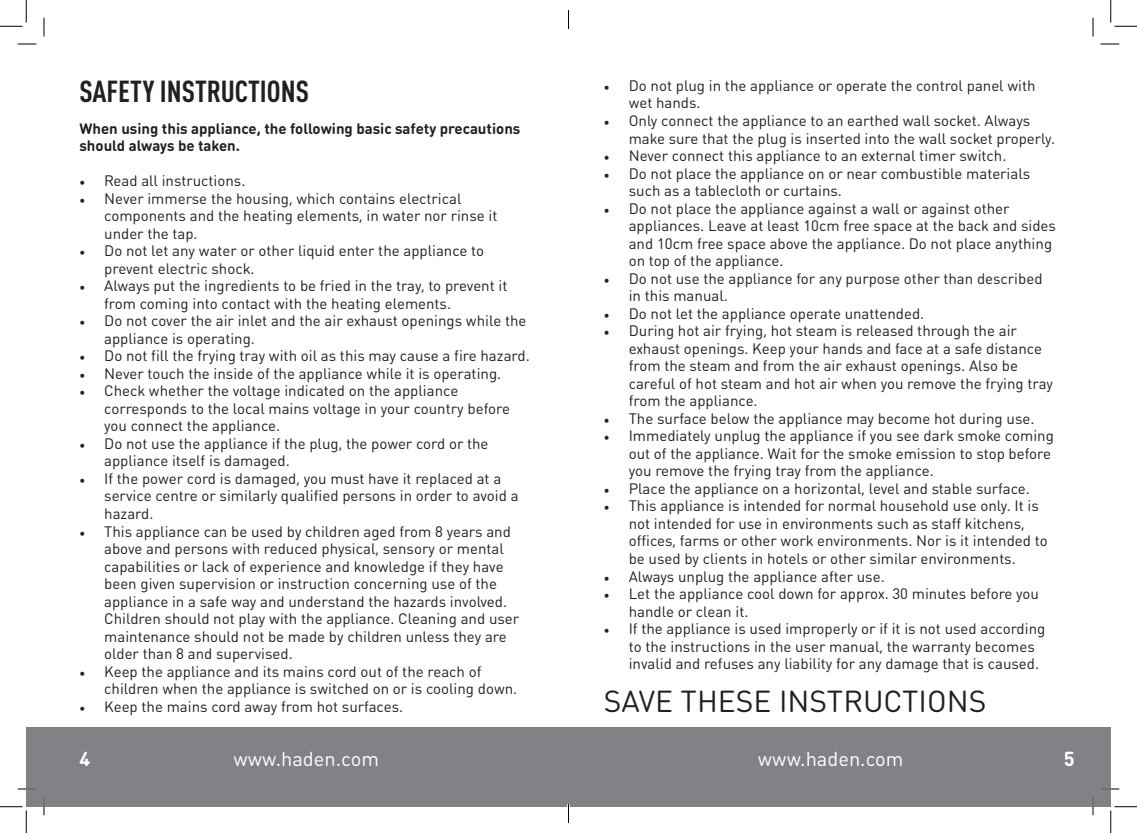
<style>
.page{position:relative;width:1137px;height:833px;background:#fff}
.page>*{position:absolute;margin:0;border:0;box-sizing:border-box;transform-origin:0 0}
.t1{font:30px "DIN Round Pro";color:#231f20}
.t2{font:700 condensed 30px "DINOT";color:#231f20}
.t3{font:20px "DIN Round Pro";color:#fff}
.t4{font:700 20px "DIN Round Pro";color:#fff}
.t5{font:15px/17.5px "DIN Round Pro";color:#231f20}
.t6{font:700 15px/17.5px "DIN Round Pro";color:#231f20}
.s1{font-family:"Minion Pro"}
</style>
<div class="page">
<div style="left:26px;top:726px;width:542px;height:80px;background:#808285"></div>
<div style="left:568px;top:726px;width:543px;height:80px;background:#808285"></div>
<svg style="left:18px;top:43px;width:18px;height:2px"></svg>
<svg style="left:1100px;top:43px;width:19px;height:2px"></svg>
<svg style="left:18px;top:788px;width:18px;height:1px"></svg>
<svg style="left:1101px;top:788px;width:18px;height:1px"></svg>
<svg style="left:43px;top:18px;width:2px;height:18px"></svg>
<svg style="left:43px;top:797px;width:2px;height:17px"></svg>
<svg style="left:1092px;top:18px;width:2px;height:18px"></svg>
<svg style="left:1092px;top:797px;width:2px;height:17px"></svg>
<svg style="left:0;top:0;width:27px;height:27px"></svg>
<svg style="left:0;top:806px;width:27px;height:26px"></svg>
<svg style="left:1110px;top:0;width:27px;height:27px"></svg>
<svg style="left:1110px;top:806px;width:27px;height:26px"></svg>
<svg style="left:568px;top:10px;width:1px;height:19px"></svg>
<svg style="left:568px;top:804px;width:1px;height:18px"></svg>
<p class="t2" style="left:79px;top:70px;width:231px">SAFETY INSTRUCTIONS</p>
<p class="t6" style="left:79px;top:119px;width:442px">When using this appliance, the following basic safety precautions should always be taken.</p>
<p class="t5" style="left:79px;top:171px;width:168px"><span class="s1">•</span> Read all instructions.</p>
<p class="t5" style="left:104px;top:189px;width:395px;text-indent:-25px"><span class="s1">•</span> Never immerse the housing, which contains electrical components and the heating elements, in water nor rinse it under the tap.</p>
<p class="t5" style="left:104px;top:241px;width:381px;text-indent:-25px"><span class="s1">•</span> Do not let any water or other liquid enter the appliance to prevent electric shock.</p>
<p class="t5" style="left:104px;top:276px;width:405px;text-indent:-25px"><span class="s1">•</span> Always put the ingredients to be fried in the tray, to prevent it from coming into contact with the heating elements.</p>
<p class="t5" style="left:104px;top:311px;width:424px;text-indent:-25px"><span class="s1">•</span> Do not cover the air inlet and the air exhaust openings while the appliance is operating.</p>
<p class="t5" style="left:79px;top:346px;width:452px"><span class="s1">•</span> Do not fill the frying tray with oil as this may cause a fire hazard.</p>
<p class="t5" style="left:79px;top:364px;width:423px"><span class="s1">•</span> Never touch the inside of the appliance while it is operating.</p>
<p class="t5" style="left:104px;top:381px;width:407px;text-indent:-25px"><span class="s1">•</span> Check whether the voltage indicated on the appliance corresponds to the local mains voltage in your country before you connect the appliance.</p>
<p class="t5" style="left:104px;top:434px;width:386px;text-indent:-25px"><span class="s1">•</span> Do not use the appliance if the plug, the power cord or the appliance itself is damaged.</p>
<p class="t5" style="left:104px;top:469px;width:416px;text-indent:-25px"><span class="s1">•</span> If the power cord is damaged, you must have it replaced at a service centre or similarly qualified persons in order to avoid a hazard.</p>
<p class="t5" style="left:104px;top:521px;width:416px;text-indent:-25px"><span class="s1">•</span> This appliance can be used by children aged from 8 years and above and persons with reduced physical, sensory or mental capabilities or lack of experience and knowledge if they have been given supervision or instruction concerning use of the appliance in a safe way and understand the hazards involved.<br>Children should not play with the appliance. Cleaning and user maintenance should not be made by children unless they are older than 8 and supervised.</p>
<p class="t5" style="left:104px;top:661px;width:415px;text-indent:-25px"><span class="s1">•</span> Keep the appliance and its mains cord out of the reach of children when the appliance is switched on or is cooling down.</p>
<p class="t5" style="left:79px;top:696px;width:325px"><span class="s1">•</span> Keep the mains cord away from hot surfaces.</p>
<p class="t5" style="left:629px;top:76px;width:408px;text-indent:-25px"><span class="s1">•</span> Do not plug in the appliance or operate the control panel with wet hands.</p>
<p class="t5" style="left:629px;top:111px;width:428px;text-indent:-25px"><span class="s1">•</span> Only connect the appliance to an earthed wall socket. Always make sure that the plug is inserted into the wall socket properly.</p>
<p class="t5" style="left:604px;top:146px;width:404px"><span class="s1">•</span> Never connect this appliance to an external timer switch.</p>
<p class="t5" style="left:629px;top:164px;width:403px;text-indent:-25px"><span class="s1">•</span> Do not place the appliance on or near combustible materials such as a tablecloth or curtains.</p>
<p class="t5" style="left:629px;top:199px;width:429px;text-indent:-25px"><span class="s1">•</span> Do not place the appliance against a wall or against other appliances. Leave at least 10cm free space at the back and sides and 10cm free space above the appliance. Do not place anything on top of the appliance.</p>
<p class="t5" style="left:629px;top:269px;width:415px;text-indent:-25px"><span class="s1">•</span> Do not use the appliance for any purpose other than described in this manual.</p>
<p class="t5" style="left:604px;top:304px;width:322px"><span class="s1">•</span> Do not let the appliance operate unattended.</p>
<p class="t5" style="left:629px;top:321px;width:426px;text-indent:-25px"><span class="s1">•</span> During hot air frying, hot steam is released through the air exhaust openings. Keep your hands and face at a safe distance from the steam and from the air exhaust openings. Also be careful of hot steam and hot air when you remove the frying tray from the appliance.</p>
<p class="t5" style="left:604px;top:409px;width:432px"><span class="s1">•</span> The surface below the appliance may become hot during use.</p>
<p class="t5" style="left:629px;top:426px;width:427px;text-indent:-25px"><span class="s1">•</span> Immediately unplug the appliance if you see dark smoke coming out of the appliance. Wait for the smoke emission to stop before you remove the frying tray from the appliance.</p>
<p class="t5" style="left:604px;top:479px;width:427px"><span class="s1">•</span> Place the appliance on a horizontal, level and stable surface.</p>
<p class="t5" style="left:629px;top:496px;width:420px;text-indent:-25px"><span class="s1">•</span> This appliance is intended for normal household use only. It is not intended for use in environments such as staff kitchens, offices, farms or other work environments. Nor is it intended to be used by clients in hotels or other similar environments.</p>
<p class="t5" style="left:604px;top:566px;width:282px"><span class="s1">•</span> Always unplug the appliance after use.</p>
<p class="t5" style="left:629px;top:584px;width:412px;text-indent:-25px"><span class="s1">•</span> Let the appliance cool down for approx. 30 minutes before you handle or clean it.</p>
<p class="t5" style="left:629px;top:619px;width:418px;text-indent:-25px"><span class="s1">•</span> If the appliance is used improperly or if it is not used according to the instructions in the user manual, the warranty becomes invalid and refuses any liability for any damage that is caused.</p>
<p class="t1" style="left:604px;top:680px;width:384px">SAVE THESE INSTRUCTIONS</p>
<h2 class="t4" style="left:79px;top:744px;width:12px">4</h2>
<h2 class="t3" style="left:233px;top:744px;width:147px">www.haden.com</h2>
<h2 class="t3" style="left:758px;top:744px;width:147px">www.haden.com</h2>
<h2 class="t4" style="left:1064px;top:744px;width:12px">5</h2>
</div>
